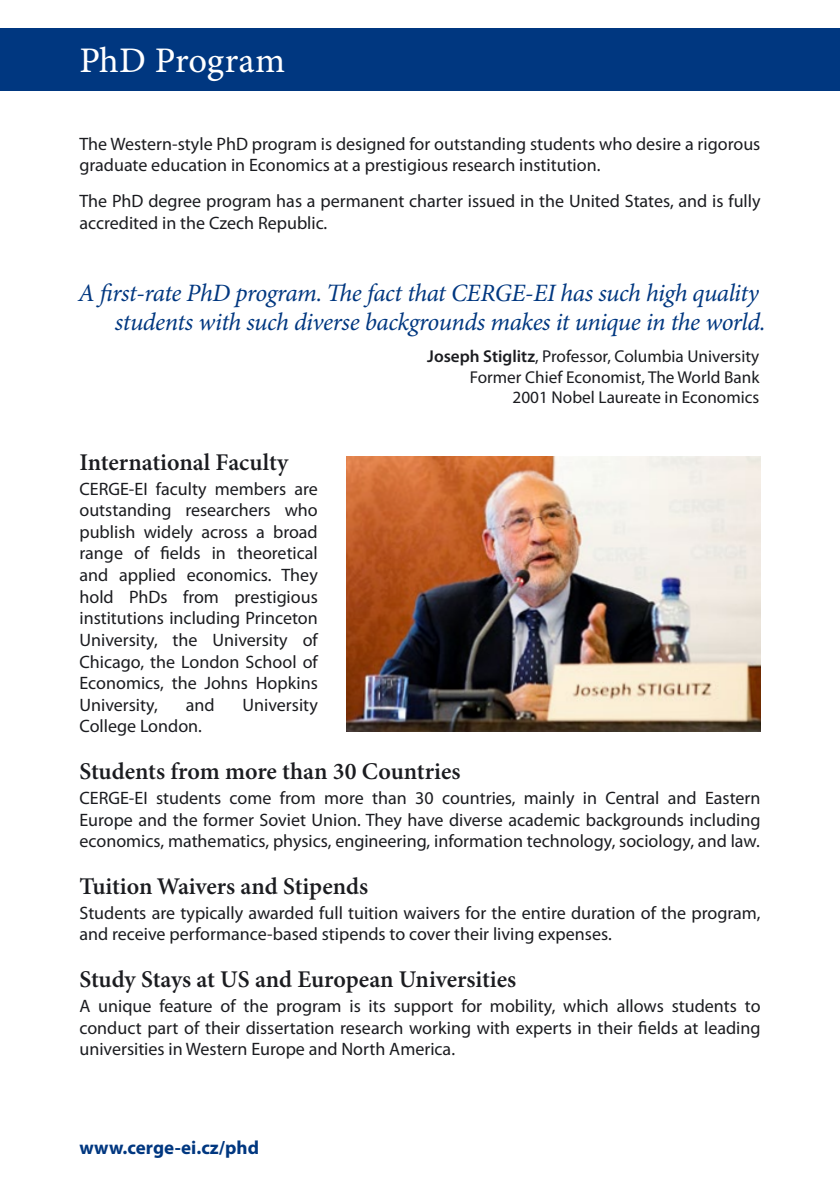
<style>
.page{position:relative;width:840px;height:1191px;background:#fff}
.page>*{position:absolute;margin:0;border:0;box-sizing:border-box;transform-origin:0 0}
.Page_Header{font:36px "Minion Pro Capt";color:#fff}
.t1{font:italic 25px/29px "Minion Pro";letter-spacing:-.02em;color:#003780;text-align:right}
.Body_Head{font:600 24px "Minion Pro";letter-spacing:-.005em;color:#1b1c20}
.Weblink{font:700 19px "Myriad Pro";color:#003780}
.Body_Text{font:18px/21.6px "Myriad Pro";color:#1b1c20}
.Quote_Author{font:17.2px/20.4px "Myriad Pro";color:#1b1c20;text-align:right}
.s1{font-weight:600}
</style>
<div class="page">
<div style="left:0;top:28px;width:839px;height:63px;background:#003780"></div>
<img style="left:346px;top:456px;width:414px;height:275px">
<p class="Page_Header" style="left:79px;top:39px;width:207px">PhD Program</p>
<p class="Body_Text" style="left:79px;top:133px;width:682px">The Western-style PhD program is designed for outstanding students who desire a rigorous graduate education in Economics at a prestigious research institution.</p>
<p class="Body_Text" style="left:79px;top:190px;width:682px">The PhD degree program has a permanent charter issued in the United States, and is fully accredited in the Czech Republic.</p>
<p class="t1" style="left:78px;top:280px;width:688px">A first-rate PhD program. The fact that CERGE-EI has such high quality students with such diverse backgrounds makes it unique in the world.</p>
<p class="Quote_Author" style="left:427px;top:346px;width:333px"><span class="s1">Joseph Stiglitz</span>, Professor, Columbia University<br>Former Chief Economist, The World Bank<br>2001 Nobel Laureate in Economics</p>
<p class="Body_Head" style="left:79px;top:448px;width:210px">International Faculty</p>
<p class="Body_Text" style="left:79px;top:478px;width:240px;text-align:justify">CERGE-EI faculty members are outstanding researchers who publish widely across a broad range of fields in theoretical and applied economics. They hold PhDs from prestigious institutions including Princeton University, the University of Chicago, the London School of Economics, the Johns Hopkins University,</p>
<p class="Body_Text" style="left:186px;top:694px;width:30px">and</p>
<p class="Body_Text" style="left:242px;top:694px;width:77px">University</p>
<p class="Body_Text" style="left:79px;top:716px;width:124px">College London.</p>
<p class="Body_Head" style="left:79px;top:757px;width:382px">Students from more than 30 Countries</p>
<p class="Body_Text" style="left:79px;top:787px;width:682px;text-align:justify">CERGE-EI students come from more than 30 countries, mainly in Central and Eastern Europe and the former Soviet Union. They have diverse academic backgrounds including economics, mathematics, physics, engineering, information technology, sociology, and law.</p>
<p class="Body_Head" style="left:79px;top:872px;width:290px">Tuition Waivers and Stipends</p>
<p class="Body_Text" style="left:79px;top:902px;width:682px">Students are typically awarded full tuition waivers for the entire duration of the program, and receive performance-based stipends to cover their living expenses.</p>
<p class="Body_Head" style="left:79px;top:965px;width:438px">Study Stays at US and European Universities</p>
<p class="Body_Text" style="left:79px;top:995px;width:682px;text-align:justify">A unique feature of the program is its support for mobility, which allows students to conduct part of their dissertation research working with experts in their fields at leading universities in Western Europe and North America.</p>
<p class="Weblink" style="left:79px;top:1137px;width:181px">www.cerge-ei.cz/phd</p>
</div>
